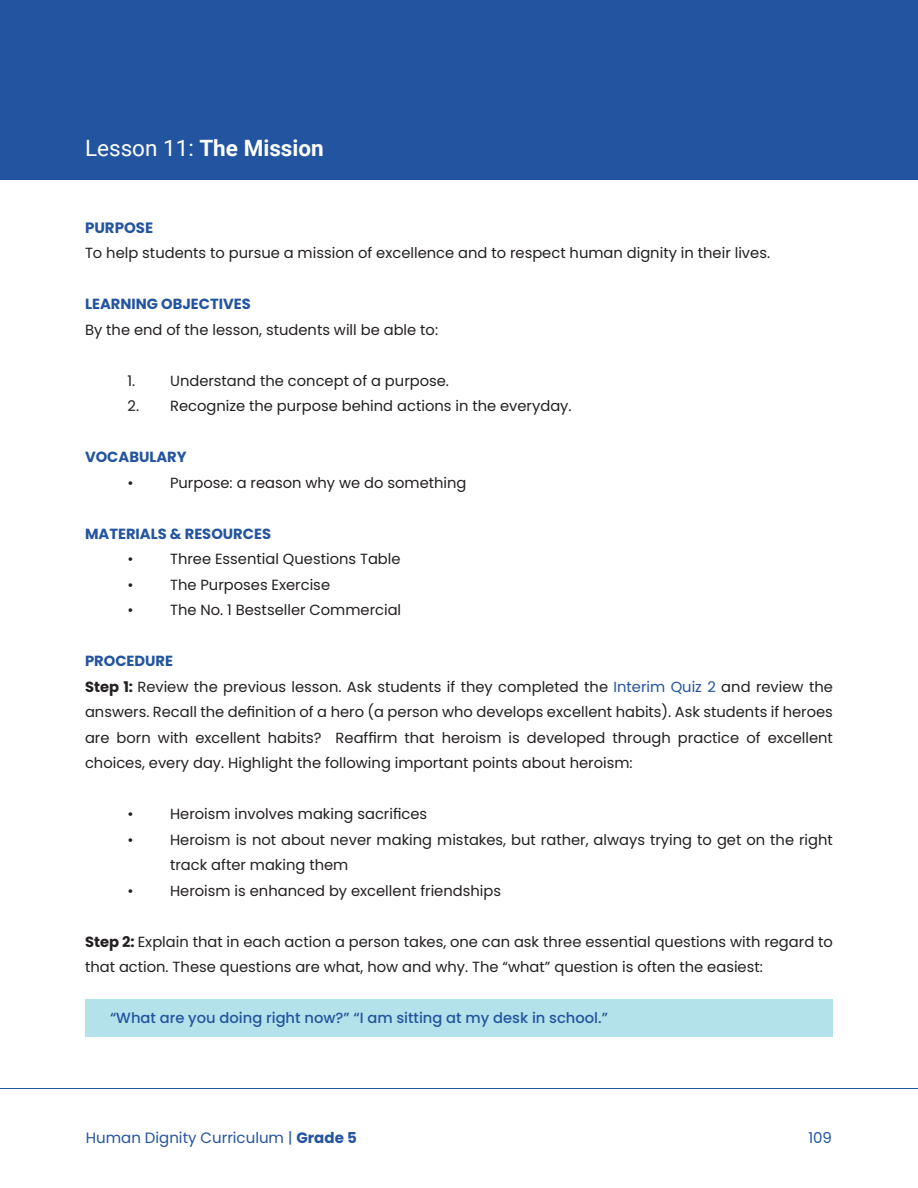
<style>
.page{position:relative;width:918px;height:1188px;background:#fff}
.page>*{position:absolute;margin:0;border:0;box-sizing:border-box;transform-origin:0 0}
.chapters{font:700 22.5px "Roboto";color:#fff}
.t1{font:15px "Poppins";color:#23549f}
.sub_subs{font:700 15px "Poppins";color:#23549f}
.body{font:14.7px/25.5px "Poppins";color:#231f20}
.subs{font:700 14.7px "Poppins";color:#23549f}
.turquoise_boxes{font:500 14.7px "Poppins";color:#23549f}
.s1{font-weight:400}
.s2{font-weight:700}
.s3{color:#23549f}
</style>
<div class="page">
<hr style="left:0;top:1088px;width:918px;height:1px;background:#23549f">
<div style="left:0;top:0;width:918px;height:179px;background:#23549f"></div>
<div style="left:85px;top:999px;width:748px;height:38px;background:#b3e2eb"></div>
<p class="chapters" style="left:85px;top:132px;width:240px"><span class="s1">Lesson 11:</span> The Mission</p>
<p class="sub_subs" style="left:85px;top:219px;width:70px">PURPOSE</p>
<p class="body" style="left:85px;top:240px;width:687px">To help students to pursue a mission of excellence and to respect human dignity in their lives.</p>
<p class="subs" style="left:85px;top:295px;width:167px">LEARNING OBJECTIVES</p>
<p class="body" style="left:85px;top:317px;width:355px">By the end of the lesson, students will be able to:</p>
<p class="body" style="left:128px;top:368px;width:323px">1. Understand the concept of a purpose.</p>
<p class="body" style="left:128px;top:393px;width:446px">2. Recognize the purpose behind actions in the everyday.</p>
<p class="subs" style="left:85px;top:448px;width:103px">VOCABULARY</p>
<p class="body" style="left:128px;top:470px;width:8px">•</p>
<p class="body" style="left:170px;top:470px;width:298px">Purpose: a reason why we do something</p>
<p class="subs" style="left:85px;top:525px;width:188px">MATERIALS &amp; RESOURCES</p>
<p class="body" style="left:128px;top:546px;width:8px">•</p>
<p class="body" style="left:170px;top:546px;width:232px">Three Essential Questions Table</p>
<p class="body" style="left:128px;top:572px;width:8px">•</p>
<p class="body" style="left:170px;top:572px;width:162px">The Purposes Exercise</p>
<p class="body" style="left:128px;top:597px;width:8px">•</p>
<p class="body" style="left:170px;top:597px;width:233px">The No. 1 Bestseller Commercial</p>
<p class="subs" style="left:85px;top:652px;width:90px">PROCEDURE</p>
<p class="body" style="left:85px;top:674px;width:749px;text-align:justify"><span class="s2">Step 1:</span> Review the previous lesson. Ask students if they completed the <span class="s3">Interim Quiz 2</span> and review the answers. Recall the definition of a hero (a person who develops excellent habits). Ask students if heroes are born with excellent habits? Reaffirm that heroism is developed through practice of excellent choices, every day. Highlight the following important points about heroism:</p>
<p class="body" style="left:128px;top:801px;width:8px">•</p>
<p class="body" style="left:170px;top:801px;width:259px">Heroism involves making sacrifices</p>
<p class="body" style="left:128px;top:827px;width:8px">•</p>
<p class="body" style="left:170px;top:827px;width:664px">Heroism is not about never making mistakes, but rather, always trying to get on the right track after making them</p>
<p class="body" style="left:128px;top:878px;width:8px">•</p>
<p class="body" style="left:170px;top:878px;width:332px">Heroism is enhanced by excellent friendships</p>
<p class="body" style="left:85px;top:929px;width:749px"><span class="s2">Step 2:</span> Explain that in each action a person takes, one can ask three essential questions with regard to that action. These questions are what, how and why. The “what” question is often the easiest:</p>
<p class="turquoise_boxes" style="left:110px;top:1009px;width:499px">“What are you doing right now?” “I am sitting at my desk in school.”</p>
<p class="t1" style="left:86px;top:1129px;width:273px">Human Dignity Curriculum | <span class="s2">Grade 5</span></p>
<p class="t1" style="left:808px;top:1129px;width:25px">109</p>
</div>
